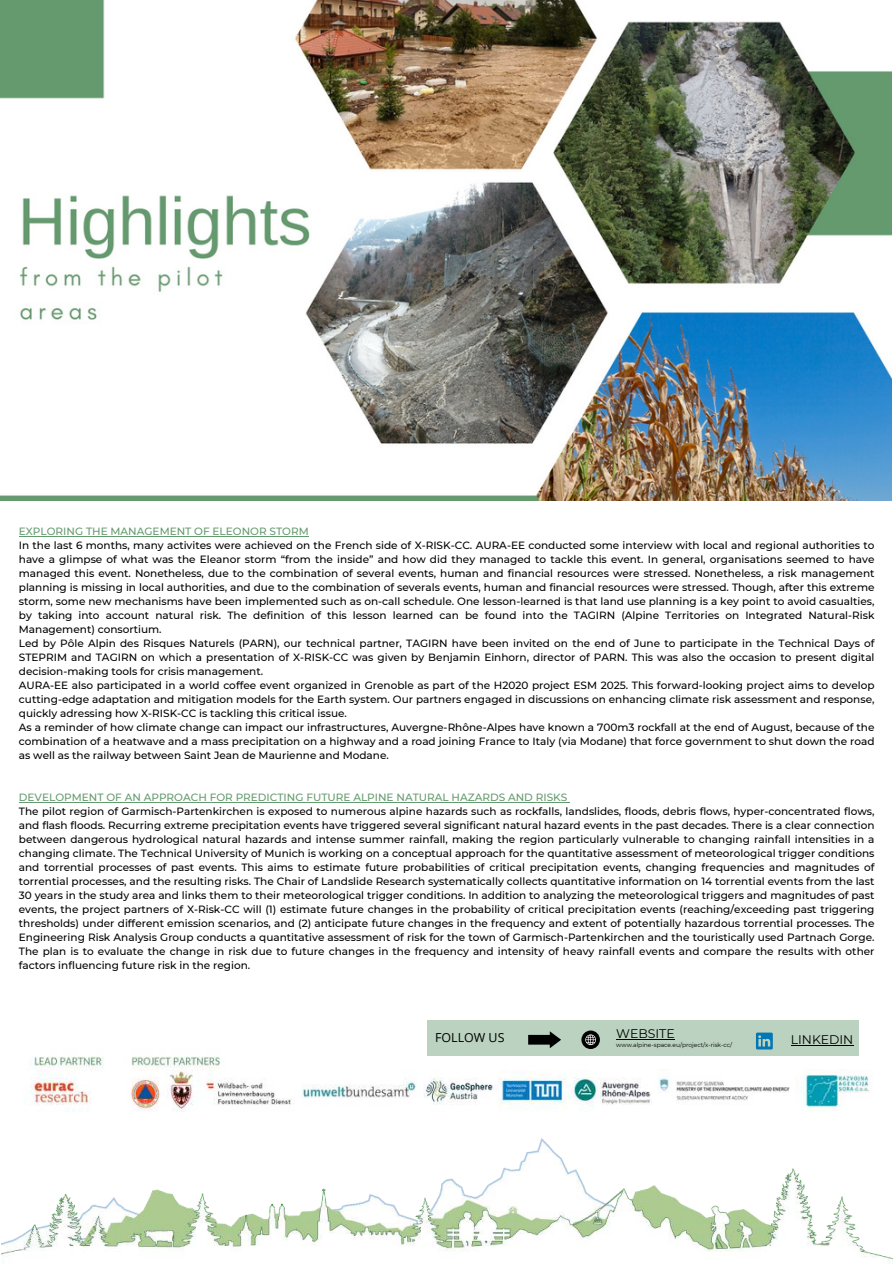
<style>
.page{position:relative;width:893px;height:1264px;background:#fff}
.page>*{position:absolute;margin:0;border:0;box-sizing:border-box;transform-origin:0 0}
.t1{font:12.45px "Montserrat";color:#000}
.t2{font:12.45px "Open Sans";color:#000}
.t3{font:500 10.5px/14px "Montserrat";color:#000}
.t4{font:500 10.5px "Montserrat";color:#649a6e}
.t5{font:6px "Montserrat";color:#000}
</style>
<div class="page">
<img style="left:2px;top:1035px;width:890px;height:226px">
<img style="left:24px;top:1043px;width:846px;height:85px">
<img style="left:0;top:0;width:891px;height:500px">
<div style="left:427px;top:1020px;width:431px;height:36px;background:#bad2bf"></div>
<hr style="left:616px;top:1038px;width:58px;height:1px;background:#000">
<svg style="left:756px;top:1032px;width:16px;height:17px"></svg>
<svg style="left:581px;top:1030px;width:19px;height:18px"></svg>
<svg style="left:585px;top:1034px;width:11px;height:11px"></svg>
<svg style="left:528px;top:1031px;width:32px;height:17px"></svg>
<hr style="left:19px;top:535px;width:290px;height:1px;background:#649a6e">
<hr style="left:19px;top:801px;width:548px;height:1px;background:#649a6e">
<svg style="left:657px;top:1068px;width:202px;height:49px"></svg>
<img style="left:652px;top:1069px;width:236px;height:41px">
<hr style="left:790px;top:1044px;width:63px;height:1px;background:#000">
<p class="t4" style="left:19px;top:523px;width:291px">EXPLORING THE MANAGEMENT OF ELEONOR STORM</p>
<p class="t3" style="left:19px;top:537px;width:857px">In the last 6 months, many activites were achieved on the French side of X-RISK-CC. AURA-EE conducted some interview with local and regional authorities to have a glimpse of what was the Eleanor storm “from the inside” and how did they managed to tackle this event. In general, organisations seemed to have managed this event. Nonetheless, due to the combination of several events, human and financial resources were stressed. Nonetheless, a risk management planning is missing in local authorities, and due to the combination of severals events, human and financial resources were stressed. Though, after this extreme storm, some new mechanisms have been implemented such as on-call schedule. One lesson-learned is that land use planning is a key point to avoid casualties, by taking into account natural risk. The definition of this lesson learned can be found into the TAGIRN (Alpine Territories on Integrated Natural-Risk Management) consortium.<br>Led by Pôle Alpin des Risques Naturels (PARN), our technical partner, TAGIRN have been invited on the end of June to participate in the Technical Days of STEPRIM and TAGIRN on which a presentation of X-RISK-CC was given by Benjamin Einhorn, director of PARN. This was also the occasion to present digital decision-making tools for crisis management.<br>AURA-EE also participated in a world coffee event organized in Grenoble as part of the H2020 project ESM 2025. This forward-looking project aims to develop cutting-edge adaptation and mitigation models for the Earth system. Our partners engaged in discussions on enhancing climate risk assessment and response, quickly adressing how X-RISK-CC is tackling this critical issue.<br>As a reminder of how climate change can impact our infrastructures, Auvergne-Rhône-Alpes have known a 700m3 rockfall at the end of August, because of the combination of a heatwave and a mass precipitation on a highway and a road joining France to Italy (via Modane) that force government to shut down the road as well as the railway between Saint Jean de Maurienne and Modane.</p>
<p class="t4" style="left:19px;top:789px;width:550px">DEVELOPMENT OF AN APPROACH FOR PREDICTING FUTURE ALPINE NATURAL HAZARDS AND RISKS</p>
<p class="t3" style="left:19px;top:803px;width:857px;text-align:justify">The pilot region of Garmisch-Partenkirchen is exposed to numerous alpine hazards such as rockfalls, landslides, floods, debris flows, hyper-concentrated flows, and flash floods. Recurring extreme precipitation events have triggered several significant natural hazard events in the past decades. There is a clear connection between dangerous hydrological natural hazards and intense summer rainfall, making the region particularly vulnerable to changing rainfall intensities in a changing climate. The Technical University of Munich is working on a conceptual approach for the quantitative assessment of meteorological trigger conditions and torrential processes of past events. This aims to estimate future probabilities of critical precipitation events, changing frequencies and magnitudes of torrential processes, and the resulting risks. The Chair of Landslide Research systematically collects quantitative information on 14 torrential events from the last 30 years in the study area and links them to their meteorological trigger conditions. In addition to analyzing the meteorological triggers and magnitudes of past events, the project partners of X-Risk-CC will (1) estimate future changes in the probability of critical precipitation events (reaching/exceeding past triggering thresholds) under different emission scenarios, and (2) anticipate future changes in the frequency and extent of potentially hazardous torrential processes. The Engineering Risk Analysis Group conducts a quantitative assessment of risk for the town of Garmisch-Partenkirchen and the touristically used Partnach Gorge.<br>The plan is to evaluate the change in risk due to future changes in the frequency and intensity of heavy rainfall events and compare the results with other factors influencing future risk in the region.</p>
<p class="t1" style="left:616px;top:1024px;width:60px">WEBSITE</p>
<p class="t5" style="left:616px;top:1040px;width:117px">www.alpine-space.eu/project/x-risk-cc/</p>
<p class="t2" style="left:435px;top:1029px;width:71px">FOLLOW US</p>
<p class="t1" style="left:790px;top:1031px;width:64px">LINKEDIN</p>
</div>
